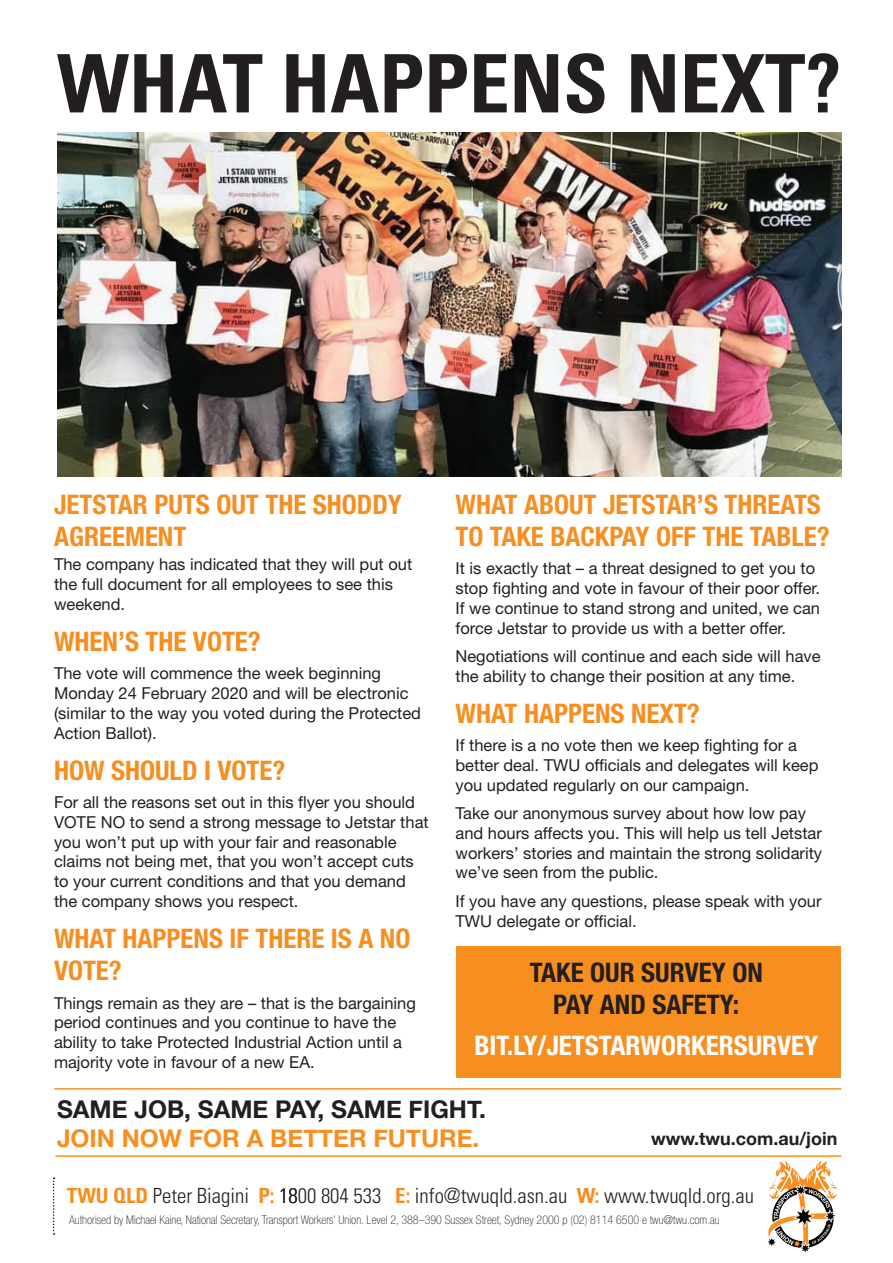
<style>
.page{position:relative;width:893px;height:1263px;background:#fff}
.page>*{position:absolute;margin:0;border:0;box-sizing:border-box;transform-origin:0 0}
.t1{font:700 condensed 80.7px "Univers LT Std";color:#231f20}
.t2{font:700 condensed 27px/32.4px "Helvetica Neue LT Std";color:#f68f21}
.t3{font:700 condensed 27px/32.4px "Helvetica Neue LT Std";color:#231f20;text-align:center}
.t4{font:700 condensed 27px "Helvetica Neue LT Std";color:#fff}
.t5{font:700 24.45px "Helvetica Neue";color:#231f20}
.t6{font:700 24.45px "Helvetica Neue";color:#f68f20}
.t7{font:300 condensed 20.85px "Univers LT Std";color:#231f20}
.t8{font:700 18px "Helvetica Neue";color:#231f20}
.t9{font:16.5px/19.8px "Helvetica Neue LT Std";color:#231f20}
.t10{font:100 condensed 12px "Helvetica Neue LT Std";color:#231f20}
.s1{font-weight:700;color:#f68f20}
</style>
<div class="page">
<img style="left:767px;top:1161px;width:70px;height:92px">
<svg style="left:53px;top:1177px;width:2px;height:58px"></svg>
<hr style="left:54px;top:1088px;width:787px;height:1px;background:#f68f20">
<hr style="left:55px;top:1155px;width:786px;height:2px;background:#f68f20">
<div style="left:456px;top:946px;width:385px;height:131px;background:#f68f20"></div>
<img style="left:57px;top:132px;width:785px;height:344px">
<h1 class="t1" style="left:57px;top:34px;width:786px">WHAT HAPPENS NEXT?</h1>
<h2 class="t2" style="left:54px;top:487px;width:349px">JETSTAR PUTS OUT THE SHODDY<br>AGREEMENT</h2>
<p class="t9" style="left:54px;top:554px;width:360px">The company has indicated that they will put out the full document for all employees to see this weekend.</p>
<h2 class="t2" style="left:54px;top:625px;width:208px">WHEN’S THE VOTE?</h2>
<p class="t9" style="left:54px;top:663px;width:369px">The vote will commence the week beginning Monday 24 February 2020 and will be electronic (similar to the way you voted during the Protected Action Ballot).</p>
<h2 class="t2" style="left:54px;top:753px;width:233px">HOW SHOULD I VOTE?</h2>
<p class="t9" style="left:54px;top:792px;width:376px">For all the reasons set out in this flyer you should VOTE NO to send a strong message to Jetstar that you won’t put up with your fair and reasonable claims not being met, that you won’t accept cuts to your current conditions and that you demand the company shows you respect.</p>
<h2 class="t2" style="left:54px;top:922px;width:358px">WHAT HAPPENS IF THERE IS A NO<br>VOTE?</h2>
<p class="t9" style="left:54px;top:992px;width:363px">Things remain as they are – that is the bargaining period continues and you continue to have the ability to take Protected Industrial Action until a majority vote in favour of a new EA.</p>
<h2 class="t2" style="left:455px;top:487px;width:376px">WHAT ABOUT JETSTAR’S THREATS<br>TO TAKE BACKPAY OFF THE TABLE?</h2>
<p class="t9" style="left:455px;top:558px;width:366px">It is exactly that – a threat designed to get you to stop fighting and vote in favour of their poor offer.<br>If we continue to stand strong and united, we can force Jetstar to provide us with a better offer.</p>
<p class="t9" style="left:455px;top:646px;width:367px">Negotiations will continue and each side will have the ability to change their position at any time.</p>
<h2 class="t2" style="left:455px;top:697px;width:246px">WHAT HAPPENS NEXT?</h2>
<p class="t9" style="left:455px;top:735px;width:365px">If there is a no vote then we keep fighting for a better deal. TWU officials and delegates will keep you updated regularly on our campaign.</p>
<p class="t9" style="left:455px;top:803px;width:368px">Take our anonymous survey about how low pay and hours affects you. This will help us tell Jetstar workers’ stories and maintain the strong solidarity we’ve seen from the public.</p>
<p class="t9" style="left:455px;top:891px;width:368px">If you have any questions, please speak with your<br>TWU delegate or official.</p>
<h2 class="t3" style="left:530px;top:955px;width:235px">TAKE OUR SURVEY ON<br>PAY AND SAFETY:</h2>
<h2 class="t4" style="left:474px;top:1029px;width:345px">BIT.LY/JETSTARWORKERSURVEY</h2>
<h3 class="t5" style="left:57px;top:1090px;width:430px">SAME JOB, SAME PAY, SAME FIGHT.</h3>
<h3 class="t6" style="left:57px;top:1119px;width:424px">JOIN NOW FOR A BETTER FUTURE.</h3>
<p class="t8" style="left:651px;top:1125px;width:188px">www.twu.com.au/join</p>
<p class="t7" style="left:67px;top:1183px;width:689px"><span class="s1">TWU QLD</span> Peter Biagini <span class="s1">P:</span> 1800 804 533 <span class="s1">E:</span> info@twuqld.asn.au <span class="s1">W:</span> www.twuqld.org.au</p>
<p class="t10" style="left:69px;top:1213px;width:652px">Authorised by Michael Kaine, National Secretary, Transport Workers’ Union. Level 2, 388–390 Sussex Street, Sydney 2000 p (02) 8114 6500 e twu@twu.com.au</p>
</div>
